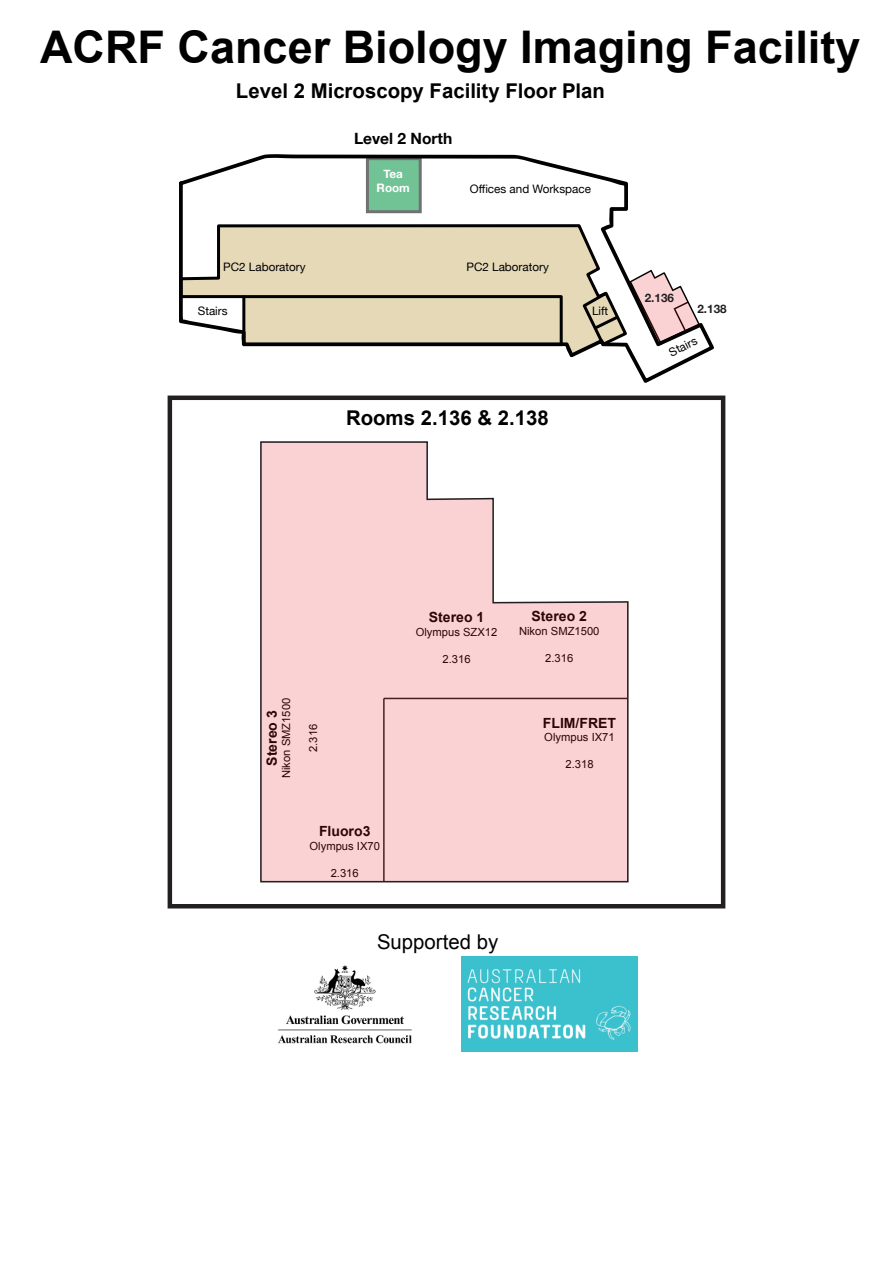
<style>
.page{position:relative;width:893px;height:1263px;background:#fff}
.page>*{position:absolute;margin:0;border:0;box-sizing:border-box;transform-origin:0 0}
.t1{font:700 45px "Arial";color:#000}
.t2{font:700 20.4px "Arial";color:#000}
.t3{font:20.4px "Arial";color:#000}
.t4{font:700 15.6px "Helvetica Neue";color:#000}
.t5{font:700 13.95px "Arial";color:#000}
.t6{font:11.7px "Helvetica Neue";color:#000}
.t7{font:700 11.7px "Helvetica Neue";color:#231f20}
.t8{font:700 11.7px/14px "Helvetica Neue";color:#fff;text-align:center}
.t9{font:11.25px "Arial";color:#000}
</style>
<div class="page">
<img style="left:461px;top:956px;width:176px;height:95px">
<img style="left:278px;top:965px;width:134px;height:79px">
<svg style="left:179px;top:154px;width:535px;height:229px"></svg>
<svg style="left:179px;top:223px;width:450px;height:125px;background:#d2c9b1"></svg>
<svg style="left:580px;top:289px;width:41px;height:56px;background:#b4ad98"></svg>
<hr style="left:242px;top:296px;width:3px;height:35px;background:#000">
<svg style="left:366px;top:157px;width:56px;height:56px;background:#6eaf8c"></svg>
<div style="left:168px;top:395px;width:557px;height:513px;border:4px solid #231f20"></div>
<svg style="left:628px;top:268px;width:73px;height:78px"></svg>
<svg style="left:260px;top:441px;width:368px;height:441px"></svg>
<h1 class="t1" style="left:40px;top:17px;width:822px">ACRF Cancer Biology Imaging Facility</h1>
<h2 class="t2" style="left:236px;top:78px;width:371px">Level 2 Microscopy Facility Floor Plan</h2>
<h3 class="t4" style="left:354px;top:126px;width:100px">Level 2 North</h3>
<p class="t8" style="left:377px;top:167px;width:35px">Tea<br>Room</p>
<p class="t6" style="left:470px;top:180px;width:123px">Offices and Workspace</p>
<p class="t6" style="left:223px;top:258px;width:84px">PC2 Laboratory</p>
<p class="t6" style="left:466px;top:258px;width:84px">PC2 Laboratory</p>
<p class="t6" style="left:198px;top:303px;width:31px">Stairs</p>
<h2 class="t2" style="left:346px;top:405px;width:204px">Rooms 2.136 &amp; 2.138</h2>
<p class="t6" style="left:592px;top:303px;width:18px">Lift</p>
<p class="t7" style="left:645px;top:288px;width:31px">2.136</p>
<p class="t7" style="left:697px;top:300px;width:31px">2.138</p>
<p class="t6" style="left:666px;top:345px;width:31px;rotate:-26deg">Stairs</p>
<p class="t9" style="left:279px;top:778px;width:82px;rotate:-90deg">Nikon SMZ1500</p>
<p class="t5" style="left:263px;top:766px;width:57px;rotate:-90deg">Stereo 3</p>
<p class="t9" style="left:306px;top:752px;width:30px;rotate:-90deg">2.316</p>
<p class="t5" style="left:319px;top:822px;width:53px">Fluoro3</p>
<p class="t9" style="left:309px;top:838px;width:72px">Olympus IX70</p>
<p class="t9" style="left:331px;top:865px;width:30px">2.316</p>
<p class="t5" style="left:429px;top:608px;width:57px">Stereo 1</p>
<p class="t9" style="left:416px;top:624px;width:83px">Olympus SZX12</p>
<p class="t9" style="left:443px;top:651px;width:30px">2.316</p>
<p class="t5" style="left:532px;top:607px;width:57px">Stereo 2</p>
<p class="t9" style="left:519px;top:623px;width:82px">Nikon SMZ1500</p>
<p class="t9" style="left:545px;top:650px;width:30px">2.316</p>
<p class="t5" style="left:543px;top:714px;width:75px">FLIM/FRET</p>
<p class="t9" style="left:544px;top:730px;width:72px">Olympus IX71</p>
<p class="t9" style="left:565px;top:757px;width:30px">2.318</p>
<h2 class="t3" style="left:377px;top:928px;width:123px">Supported by</h2>
</div>
